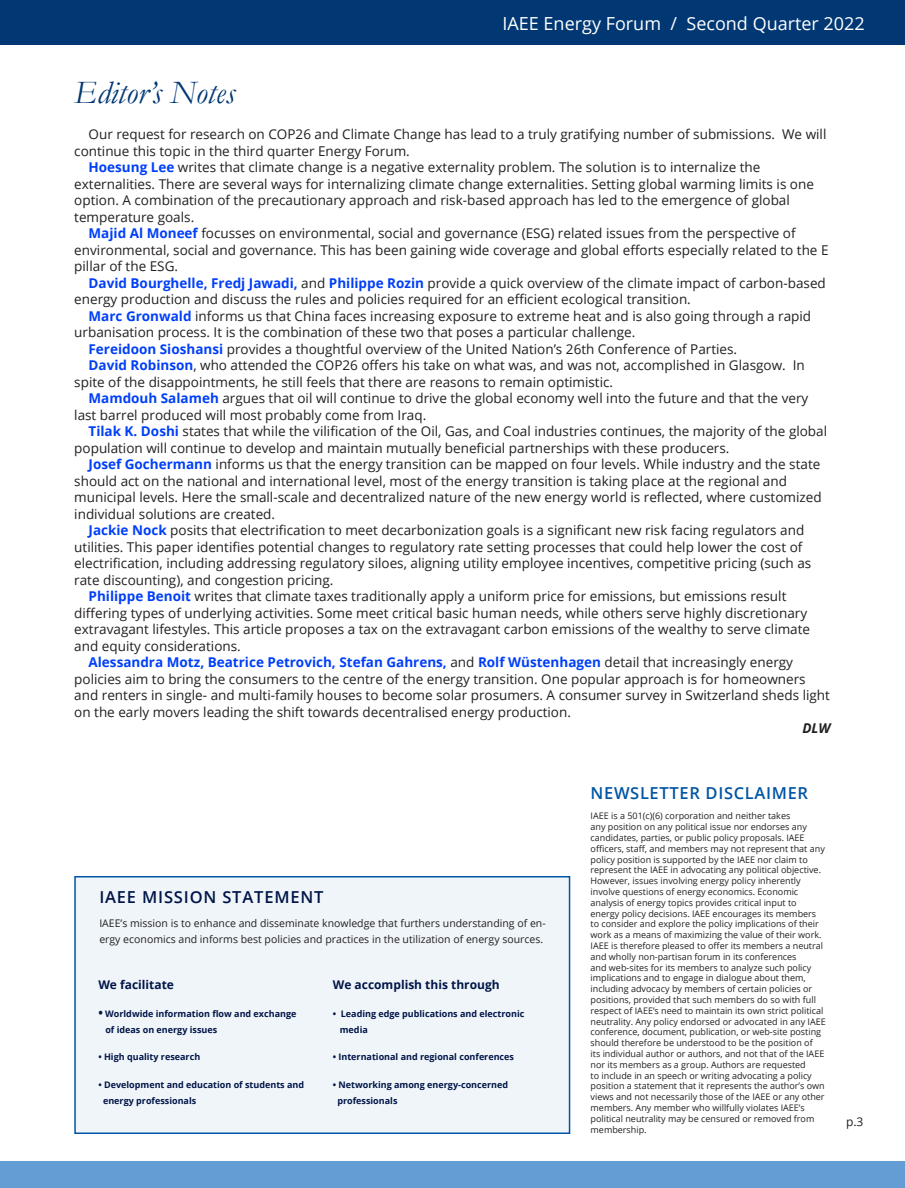
<style>
.page{position:relative;width:905px;height:1188px;background:#fff}
.page>*{position:absolute;margin:0;border:0;box-sizing:border-box;transform-origin:0 0}
.Header_1_-_Dark_Blue{font:italic 33px "Garamond";color:#013874}
.t1{font:18px "Open Sans";color:#fff}
.Header_2_-_Blue_All{font:600 16.5px "Open Sans";letter-spacing:.04em;color:#0155a5}
.Header_2_-_Blue_All-2{font:600 16.5px "Open Sans";letter-spacing:.05em;color:#001547}
.Body_Text_NEW{font:13.5px/16.5px "Open Sans";color:#231f20}
.Body_Text_NEW-2{font:italic 700 13.5px "Open Sans";color:#231f20}
.Body_Text_NEW-3{font:700 12px "Open Sans";color:#001547}
.t2{font:12px "Open Sans";color:#231f20}
.Body_Text_NEW-4{font:10.5px/16.5px "Open Sans";color:#231f20}
.Footnotes___Referenc{font:9px/10.8px "Open Sans";color:#231f20}
.Body_Text_NEW-5{font:700 9px/16.5px "Open Sans";color:#001547}
.s1{font-weight:700;color:#003ff9}
.s2{font-size:12px}
</style>
<div class="page">
<div style="left:0;top:0;width:904px;height:45px;background:#013874"></div>
<div style="left:0;top:1161px;width:904px;height:27px;background:#639dd4"></div>
<div style="left:74px;top:876px;width:496px;height:258px;background:#f0f5fa;border:2px solid #0155a5"></div>
<h2 class="t1" style="left:502px;top:11px;width:364px">IAEE Energy Forum / Second Quarter 2022</h2>
<p class="Header_1_-_Dark_Blue" style="left:74px;top:70px;width:162px">Editor’s Notes</p>
<p class="Body_Text_NEW" style="left:74px;top:126px;width:753px;text-indent:14px">Our request for research on COP26 and Climate Change has lead to a truly gratifying number of submissions. We will continue this topic in the third quarter Energy Forum.</p>
<p class="Body_Text_NEW" style="left:74px;top:159px;width:741px;text-indent:14px"><span class="s1">Hoesung Lee</span> writes that climate change is a negative externality problem. The solution is to internalize the externalities. There are several ways for internalizing climate change externalities. Setting global warming limits is one option. A combination of the precautionary approach and risk-based approach has led to the emergence of global temperature goals.</p>
<p class="Body_Text_NEW" style="left:74px;top:225px;width:755px;text-indent:14px"><span class="s1">Majid Al Moneef</span> focusses on environmental, social and governance (ESG) related issues from the perspective of environmental, social and governance. This has been gaining wide coverage and global efforts especially related to the E pillar of the ESG.</p>
<p class="Body_Text_NEW" style="left:74px;top:274px;width:753px;text-indent:14px"><span class="s1">David Bourghelle, Fredj Jawadi,</span> and <span class="s1">Philippe Rozin</span> provide a quick overview of the climate impact of carbon-based energy production and discuss the rules and policies required for an efficient ecological transition.</p>
<p class="Body_Text_NEW" style="left:74px;top:307px;width:738px;text-indent:14px"><span class="s1">Marc Gronwald</span> informs us that China faces increasing exposure to extreme heat and is also going through a rapid urbanisation process. It is the combination of these two that poses a particular challenge.</p>
<p class="Body_Text_NEW" style="left:88px;top:340px;width:650px"><span class="s1">Fereidoon Sioshansi</span> provides a thoughtful overview of the United Nation’s 26th Conference of Parties.</p>
<p class="Body_Text_NEW" style="left:74px;top:357px;width:732px;text-indent:14px"><span class="s1">David Robinson</span>, who attended the COP26 offers his take on what was, and was not, accomplished in Glasgow. In spite of the disappointments, he still feels that there are reasons to remain optimistic.</p>
<p class="Body_Text_NEW" style="left:74px;top:390px;width:735px;text-indent:14px"><span class="s1">Mamdouh Salameh</span> argues that oil will continue to drive the global economy well into the future and that the very last barrel produced will most probably come from Iraq.</p>
<p class="Body_Text_NEW" style="left:74px;top:423px;width:754px;text-indent:14px"><span class="s1">Tilak K. Doshi</span> states that while the vilification of the Oil, Gas, and Coal industries continues, the majority of the global population will continue to develop and maintain mutually beneficial partnerships with these producers.</p>
<p class="Body_Text_NEW" style="left:74px;top:456px;width:748px;text-indent:14px"><span class="s1">Josef Gochermann</span> informs us that the energy transition can be mapped on four levels. While industry and the state should act on the national and international level, most of the energy transition is taking place at the regional and municipal levels. Here the small-scale and decentralized nature of the new energy world is reflected, where customized individual solutions are created.</p>
<p class="Body_Text_NEW" style="left:74px;top:522px;width:738px;text-indent:14px"><span class="s1">Jackie Nock</span> posits that electrification to meet decarbonization goals is a significant new risk facing regulators and utilities. This paper identifies potential changes to regulatory rate setting processes that could help lower the cost of electrification, including addressing regulatory siloes, aligning utility employee incentives, competitive pricing (such as rate discounting), and congestion pricing.</p>
<p class="Body_Text_NEW" style="left:74px;top:588px;width:737px;text-indent:14px"><span class="s1">Philippe Benoit</span> writes that climate taxes traditionally apply a uniform price for emissions, but emissions result differing types of underlying activities. Some meet critical basic human needs, while others serve highly discretionary extravagant lifestyles. This article proposes a tax on the extravagant carbon emissions of the wealthy to serve climate and equity considerations.</p>
<p class="Body_Text_NEW" style="left:74px;top:654px;width:757px;text-indent:14px"><span class="s1">Alessandra Motz, Beatrice Petrovich, Stefan Gahrens,</span> and <span class="s1">Rolf Wüstenhagen</span> detail that increasingly energy policies aim to bring the consumers to the centre of the energy transition. One popular approach is for homeowners and renters in single- and multi-family houses to become solar prosumers. A consumer survey in Switzerland sheds light on the early movers leading the shift towards decentralised energy production.</p>
<p class="Body_Text_NEW-2" style="left:802px;top:719px;width:30px">DLW</p>
<p class="Header_2_-_Blue_All-2" style="left:99px;top:886px;width:226px">IAEE MISSION STATEMENT</p>
<p class="Body_Text_NEW-4" style="left:99px;top:914px;width:448px">IAEE’s mission is to enhance and disseminate knowledge that furthers understanding of en&shy;ergy economics and informs best policies and practices in the utilization of energy sources.</p>
<p class="Body_Text_NEW-3" style="left:98px;top:977px;width:77px">We facilitate</p>
<p class="Body_Text_NEW-5" style="left:105px;top:1005px;width:193px;text-indent:-7px"><span class="s2">•</span> Worldwide information flow and exchange of ideas on energy issues</p>
<p class="Body_Text_NEW-5" style="left:98px;top:1049px;width:103px">• High quality research</p>
<p class="Body_Text_NEW-5" style="left:103px;top:1076px;width:203px;text-indent:-5px">• Development and education of students and energy professionals</p>
<p class="Body_Text_NEW-3" style="left:333px;top:977px;width:168px">We accomplish this through</p>
<p class="Body_Text_NEW-5" style="left:340px;top:1005px;width:186px;text-indent:-7px">• Leading edge publications and electronic media</p>
<p class="Body_Text_NEW-5" style="left:333px;top:1049px;width:183px">• International and regional conferences</p>
<p class="Body_Text_NEW-5" style="left:337px;top:1076px;width:172px;text-indent:-5px">• Networking among energy-concerned professionals</p>
<p class="Header_2_-_Blue_All" style="left:590px;top:781px;width:219px">NEWSLETTER DISCLAIMER</p>
<p class="Footnotes___Referenc" style="left:590px;top:811px;width:237px">IAEE is a 501(c)(6) corporation and neither takes<br>any position on any political issue nor endorses any candidates, parties, or public policy proposals. IAEE officers, staff, and members may not represent that any policy position is supported by the IAEE nor claim to represent the IAEE in advocating any political objective.<br>However, issues involving energy policy inherently involve questions of energy economics. Economic analysis of energy topics provides critical input to energy policy decisions. IAEE encourages its members to consider and explore the policy implications of their work as a means of maximizing the value of their work.<br>IAEE is therefore pleased to offer its members a neutral and wholly non-partisan forum in its conferences<br>and web-sites for its members to analyze such policy implications and to engage in dialogue about them, including advocacy by members of certain policies or positions, provided that such members do so with full respect of IAEE’s need to maintain its own strict political neutrality. Any policy endorsed or advocated in any IAEE conference, document, publication, or web-site posting should therefore be understood to be the position of<br>its individual author or authors, and not that of the IAEE nor its members as a group. Authors are requested<br>to include in an speech or writing advocating a policy position a statement that it represents the author’s own views and not necessarily those of the IAEE or any other members. Any member who willfully violates IAEE’s political neutrality may be censured or removed from membership.</p>
<p class="t2" style="left:846px;top:1114px;width:19px">p.3</p>
</div>
